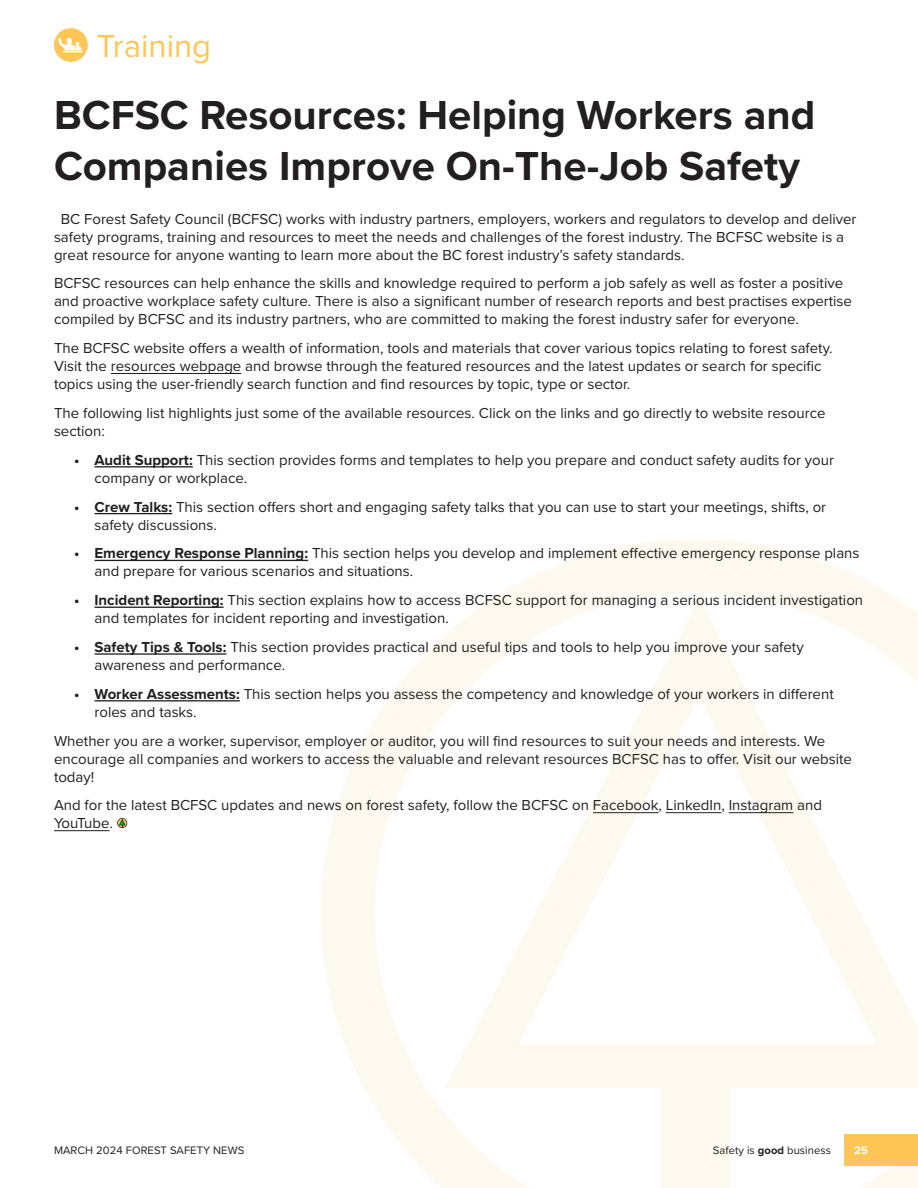
<style>
.page{position:relative;width:918px;height:1188px;background:#fff}
.page>*{position:absolute;margin:0;border:0;box-sizing:border-box;transform-origin:0 0}
.t1{font:700 42px/51px "Proxima Nova";color:#231f20}
.t2{font:33px "Proxima Nova";color:#fec657}
.t3{font:15px/18px "Proxima Nova";color:#231f20}
.t4{font:11.25px "Proxima Nova";letter-spacing:.005em;color:#231f20}
.t5{font:700 11.25px "Proxima Nova";color:#fff}
.s1{font-weight:700}
</style>
<div class="page">
<svg style="left:321px;top:539px;width:597px;height:649px"></svg>
<svg style="left:54px;top:28px;width:34px;height:34px"></svg>
<hr style="left:111px;top:373px;width:130px;height:1px;background:#231f20">
<hr style="left:95px;top:466px;width:98px;height:1px;background:#231f20">
<hr style="left:95px;top:513px;width:77px;height:1px;background:#231f20">
<hr style="left:95px;top:560px;width:213px;height:1px;background:#231f20">
<hr style="left:95px;top:607px;width:129px;height:1px;background:#231f20">
<hr style="left:95px;top:653px;width:131px;height:2px;background:#231f20">
<hr style="left:95px;top:700px;width:145px;height:1px;background:#231f20">
<hr style="left:593px;top:812px;width:66px;height:1px;background:#231f20">
<hr style="left:666px;top:812px;width:55px;height:1px;background:#231f20">
<hr style="left:729px;top:812px;width:64px;height:1px;background:#231f20">
<hr style="left:54px;top:830px;width:56px;height:1px;background:#231f20">
<svg style="left:117px;top:818px;width:10px;height:10px"></svg>
<div style="left:845px;top:1134px;width:73px;height:32px;background:#fec657"></div>
<h2 class="t2" style="left:97px;top:22px;width:116px">Training</h2>
<h1 class="t1" style="left:54px;top:89px;width:763px">BCFSC Resources: Helping Workers and<br>Companies Improve On-The-Job Safety</h1>
<p class="t3" style="left:54px;top:209px;width:804px;text-indent:7px">BC Forest Safety Council (BCFSC) works with industry partners, employers, workers and regulators to develop and deliver safety programs, training and resources to meet the needs and challenges of the forest industry. The BCFSC website is a great resource for anyone wanting to learn more about the BC forest industry’s safety standards.</p>
<p class="t3" style="left:54px;top:274px;width:800px">BCFSC resources can help enhance the skills and knowledge required to perform a job safely as well as foster a positive and proactive workplace safety culture. There is also a significant number of research reports and best practises expertise compiled by BCFSC and its industry partners, who are committed to making the forest industry safer for everyone.</p>
<p class="t3" style="left:54px;top:338px;width:780px">The BCFSC website offers a wealth of information, tools and materials that cover various topics relating to forest safety.<br>Visit the resources webpage and browse through the featured resources and the latest updates or search for specific topics using the user-friendly search function and find resources by topic, type or sector.</p>
<p class="t3" style="left:54px;top:403px;width:773px">The following list highlights just some of the available resources. Click on the links and go directly to website resource section:</p>
<p class="t3" style="left:95px;top:450px;width:741px;text-indent:-20px"><span class="s1">• Audit Support:</span> This section provides forms and templates to help you prepare and conduct safety audits for your company or workplace.</p>
<p class="t3" style="left:95px;top:497px;width:733px;text-indent:-20px"><span class="s1">• Crew Talks:</span> This section offers short and engaging safety talks that you can use to start your meetings, shifts, or safety discussions.</p>
<p class="t3" style="left:95px;top:544px;width:766px;text-indent:-20px"><span class="s1">• Emergency Response Planning:</span> This section helps you develop and implement effective emergency response plans and prepare for various scenarios and situations.</p>
<p class="t3" style="left:95px;top:590px;width:770px;text-indent:-20px"><span class="s1">• Incident Reporting:</span> This section explains how to access BCFSC support for managing a serious incident investigation and templates for incident reporting and investigation.</p>
<p class="t3" style="left:95px;top:637px;width:711px;text-indent:-20px"><span class="s1">• Safety Tips &amp; Tools:</span> This section provides practical and useful tips and tools to help you improve your safety awareness and performance.</p>
<p class="t3" style="left:95px;top:684px;width:741px;text-indent:-20px"><span class="s1">• Worker Assessments:</span> This section helps you assess the competency and knowledge of your workers in different roles and tasks.</p>
<p class="t3" style="left:54px;top:731px;width:800px">Whether you are a worker, supervisor, employer or auditor, you will find resources to suit your needs and interests. We encourage all companies and workers to access the valuable and relevant resources BCFSC has to offer. Visit our website today!</p>
<p class="t3" style="left:54px;top:796px;width:770px">And for the latest BCFSC updates and news on forest safety, follow the BCFSC on Facebook, LinkedIn, Instagram and<br>YouTube.</p>
<p class="t4" style="left:54px;top:1142px;width:192px">MARCH 2024 FOREST SAFETY NEWS</p>
<p class="t4" style="left:713px;top:1142px;width:120px">Safety is <span class="s1">good</span> business</p>
<p class="t5" style="left:854px;top:1142px;width:15px">25</p>
</div>
